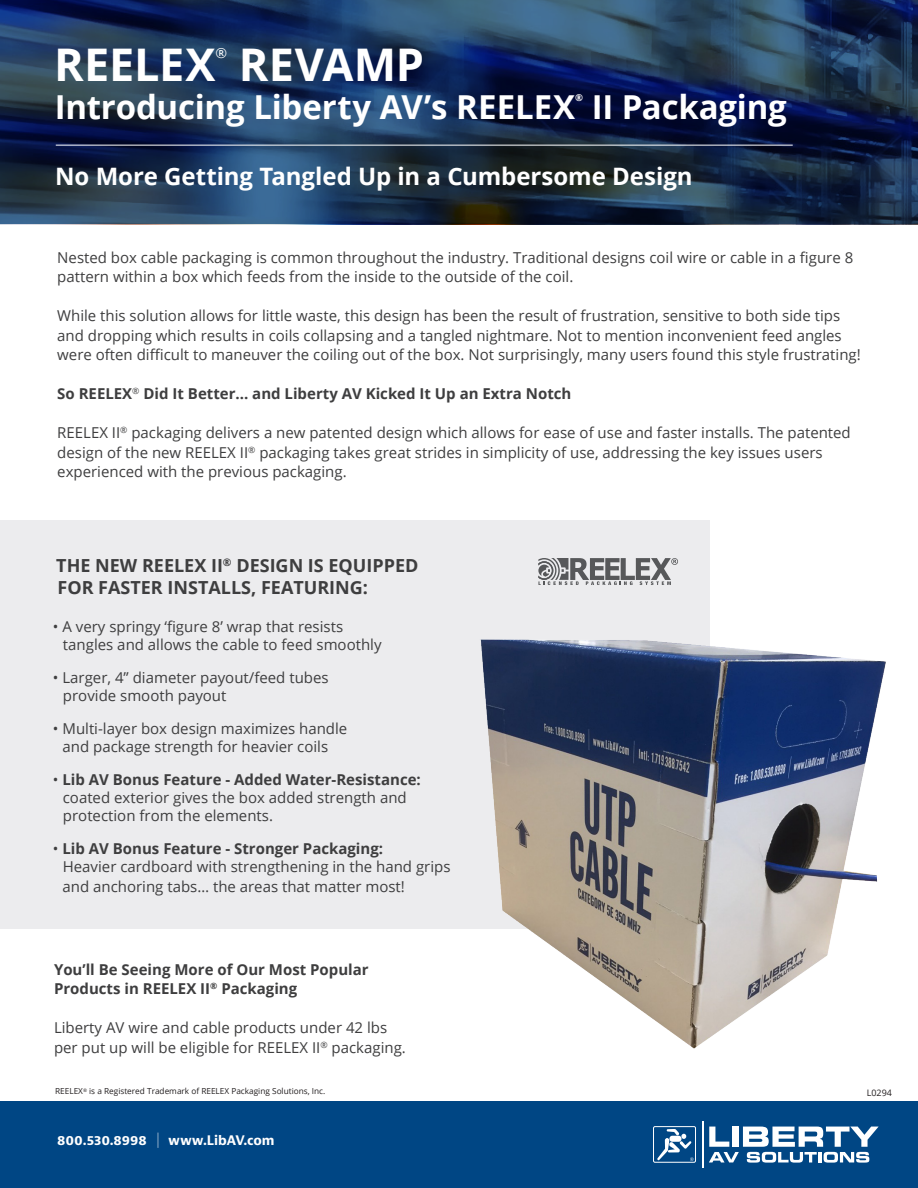
<style>
.page{position:relative;width:918px;height:1188px;background:#fff}
.page>*{position:absolute;margin:0;border:0;box-sizing:border-box;transform-origin:0 0}
.Bullets_New_Leading{font:700 45px "Open Sans";letter-spacing:.005em;color:#fff}
.Bullets_New_Leading-2{font:700 33px "Open Sans";letter-spacing:-.005em;color:#fff}
.Bullets_New_Leading-3{font:700 24px "Open Sans";letter-spacing:-.005em;color:#fff}
.t1{font:700 18px/22.5px "Open Sans";color:#3e3e3f}
.t2{font:15px/19.5px "Open Sans";color:#3e3e3f}
.t3{font:700 15px/19.5px "Open Sans";color:#3e3e3f}
.Bullets_New_Leading-4{font:13.95px "Open Sans";color:#fff}
.t4{font:700 12.9px "Bernina Sans";letter-spacing:-.005em;color:#fff}
.Bullets_New_Leading-5{font:700 9.6px "Open Sans";color:#fff}
.t5{font:9px "Open Sans";color:#231f20}
.t6{font:8.25px "Open Sans";color:#231f20}
.s1{font-weight:700}
.s2{font-weight:300;font-stretch:extra-condensed;font-size:16.05px}
</style>
<div class="page">
<div style="left:0;top:521px;width:710px;height:408px;background:#ececee"></div>
<svg style="left:538px;top:558px;width:140px;height:27px"></svg>
<img style="left:480px;top:639px;width:406px;height:410px">
<div style="left:0;top:1102px;width:918px;height:86px;background:#004684"></div>
<div style="left:653px;top:1126px;width:43px;height:37px;border:1px solid #fff"></div>
<svg style="left:657px;top:1129px;width:37px;height:32px"></svg>
<hr style="left:702px;top:1121px;width:1px;height:47px;background:#fff">
<svg style="left:709px;top:1127px;width:169px;height:36px"></svg>
<svg style="left:0;top:0;width:918px;height:224px;background:#1c3354"></svg>
<hr style="left:56px;top:145px;width:737px;height:1px;background:#fff">
<p class="Bullets_New_Leading" style="left:54px;top:33px;width:163px">REELEX</p>
<p class="Bullets_New_Leading-4" style="left:215px;top:43px;width:13px">®</p>
<p class="Bullets_New_Leading" style="left:239px;top:33px;width:187px">REVAMP</p>
<p class="Bullets_New_Leading-2" style="left:55px;top:83px;width:522px">Introducing Liberty AV’s REELEX</p>
<p class="Bullets_New_Leading-5" style="left:575px;top:91px;width:10px">®</p>
<p class="Bullets_New_Leading-2" style="left:592px;top:83px;width:197px">II Packaging</p>
<p class="Bullets_New_Leading-3" style="left:55px;top:160px;width:639px">No More Getting Tangled Up in a Cumbersome Design</p>
<p class="t2" style="left:57px;top:247px;width:797px">Nested box cable packaging is common throughout the industry. Traditional designs coil wire or cable in a figure 8 pattern within a box which feeds from the inside to the outside of the coil.</p>
<p class="t2" style="left:57px;top:306px;width:805px">While this solution allows for little waste, this design has been the result of frustration, sensitive to both side tips and dropping which results in coils collapsing and a tangled nightmare. Not to mention inconvenient feed angles were often difficult to maneuver the coiling out of the box. Not surprisingly, many users found this style frustrating!</p>
<p class="t3" style="left:57px;top:384px;width:516px">So REELEX<sup>®</sup> Did It Better... and Liberty AV Kicked It Up an Extra Notch</p>
<p class="t2" style="left:57px;top:423px;width:795px">REELEX II<sup>®</sup> packaging delivers a new patented design which allows for ease of use and faster installs. The patented design of the new REELEX II<sup>®</sup> packaging takes great strides in simplicity of use, addressing the key issues users experienced with the previous packaging.</p>
<p class="t1" style="left:56px;top:554px;width:364px">THE NEW REELEX II<sup>®</sup> DESIGN IS EQUIPPED<br>FOR FASTER INSTALLS, FEATURING:</p>
<p class="t2" style="left:63px;top:617px;width:320px;line-height:18px;text-indent:-10px">• A very springy ‘figure 8’ wrap that resists tangles and allows the cable to feed smoothly</p>
<p class="t2" style="left:63px;top:668px;width:267px;line-height:18px;text-indent:-10px">• Larger, 4” diameter payout/feed tubes provide smooth payout</p>
<p class="t2" style="left:63px;top:719px;width:286px;line-height:18px;text-indent:-10px">• Multi-layer box design maximizes handle and package strength for heavier coils</p>
<p class="t2" style="left:63px;top:770px;width:360px;line-height:18px;text-indent:-10px">• <span class="s1">Lib AV Bonus Feature - Added Water-Resistance: </span>coated exterior gives the box added strength and protection from the elements.</p>
<p class="t2" style="left:63px;top:839px;width:389px;line-height:18px;text-indent:-10px">• <span class="s1">Lib AV Bonus Feature - Stronger Packaging:<br></span>Heavier cardboard with strengthening in the hand grips</p>
<p class="t2" style="left:63px;top:876px;width:344px">and anchoring tabs… the areas that matter most!</p>
<p class="t3" style="left:54px;top:959px;width:316px">You’ll Be Seeing More of Our Most Popular<br>Products in REELEX II<sup>®</sup> Packaging</p>
<p class="t2" style="left:54px;top:1018px;width:353px">Liberty AV wire and cable products under 42 lbs per put up will be eligible for REELEX II<sup>®</sup> packaging.</p>
<p class="t6" style="left:55px;top:1086px;width:272px">REELEX<sup>®</sup> is a Registered Trademark of REELEX Packaging Solutions, Inc.</p>
<p class="t4" style="left:57px;top:1132px;width:219px">800.530.8998 <span class="s2">|</span> www.LibAV.com</p>
<p class="t5" style="left:867px;top:1086px;width:27px">L0294</p>
</div>
